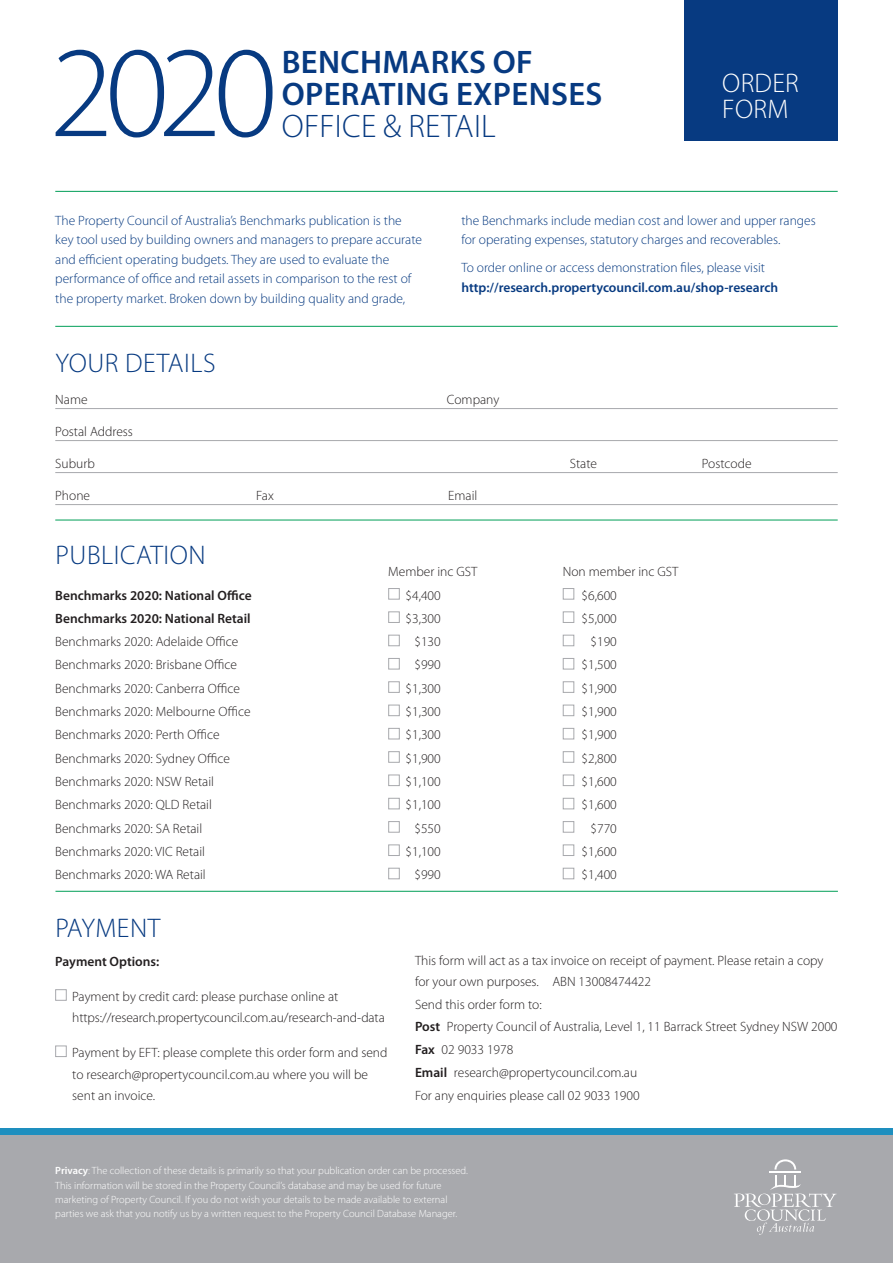
<style>
.page{position:relative;width:893px;height:1263px;background:#fff}
.page>*{position:absolute;margin:0;border:0;box-sizing:border-box;transform-origin:0 0}
.t1{font:300 130.65px "Myriad Pro";color:#073a81}
.t2{font:600 32.7px/31.8px "Myriad Pro";letter-spacing:.01em;color:#073a81}
.t3{font:300 32.7px "Myriad Pro";letter-spacing:.01em;color:#073a81}
.t4{font:300 27px "Myriad Pro";letter-spacing:.02em;color:#073a81}
.t5{font:300 27px/26.2px "Myriad Pro";letter-spacing:.01em;color:#fff}
.t6{font:300 13.5px/23px "Myriad Pro";color:#231f20}
.t7{font:300 13.5px/19.5px "Myriad Pro";color:#073a81}
.t8{font:600 13.5px "Myriad Pro";color:#231f20}
.t9{font:600 13.5px "Myriad Pro";color:#073a81}
.t10{font:300 10.5px/14.2px "Myriad Pro";color:#fff}
.s1{font-weight:600}
</style>
<div class="page">
<div style="left:685px;top:0;width:153px;height:140px;background:#073a81"></div>
<div style="left:0;top:1134px;width:893px;height:129px;background:#a8a9ad"></div>
<div style="left:0;top:1128px;width:893px;height:7px;background:#1e8fbf"></div>
<hr style="left:55px;top:408px;width:783px;height:1px;background:#a8a9ad">
<hr style="left:55px;top:440px;width:783px;height:1px;background:#a8a9ad">
<hr style="left:55px;top:472px;width:783px;height:1px;background:#a8a9ad">
<hr style="left:55px;top:504px;width:783px;height:1px;background:#a8a9ad">
<div style="left:388px;top:588px;width:12px;height:11px;border:1px solid #a8a9ad"></div>
<div style="left:563px;top:588px;width:11px;height:11px;border:1px solid #a8a9ad"></div>
<div style="left:388px;top:611px;width:12px;height:12px;border:1px solid #a8a9ad"></div>
<div style="left:563px;top:611px;width:11px;height:12px;border:1px solid #a8a9ad"></div>
<div style="left:388px;top:635px;width:12px;height:11px;border:1px solid #a8a9ad"></div>
<div style="left:563px;top:635px;width:11px;height:11px;border:1px solid #a8a9ad"></div>
<div style="left:388px;top:658px;width:12px;height:11px;border:1px solid #a8a9ad"></div>
<div style="left:563px;top:658px;width:11px;height:11px;border:1px solid #a8a9ad"></div>
<div style="left:388px;top:681px;width:12px;height:12px;border:1px solid #a8a9ad"></div>
<div style="left:563px;top:681px;width:11px;height:12px;border:1px solid #a8a9ad"></div>
<div style="left:388px;top:705px;width:12px;height:11px;border:1px solid #a8a9ad"></div>
<div style="left:563px;top:705px;width:11px;height:11px;border:1px solid #a8a9ad"></div>
<div style="left:388px;top:728px;width:12px;height:11px;border:1px solid #a8a9ad"></div>
<div style="left:563px;top:728px;width:11px;height:11px;border:1px solid #a8a9ad"></div>
<div style="left:388px;top:751px;width:12px;height:12px;border:1px solid #a8a9ad"></div>
<div style="left:563px;top:751px;width:11px;height:12px;border:1px solid #a8a9ad"></div>
<div style="left:388px;top:775px;width:12px;height:11px;border:1px solid #a8a9ad"></div>
<div style="left:563px;top:775px;width:11px;height:11px;border:1px solid #a8a9ad"></div>
<div style="left:388px;top:798px;width:12px;height:11px;border:1px solid #a8a9ad"></div>
<div style="left:563px;top:798px;width:11px;height:11px;border:1px solid #a8a9ad"></div>
<div style="left:388px;top:821px;width:12px;height:11px;border:1px solid #a8a9ad"></div>
<div style="left:563px;top:821px;width:11px;height:11px;border:1px solid #a8a9ad"></div>
<div style="left:388px;top:844px;width:12px;height:12px;border:1px solid #a8a9ad"></div>
<div style="left:563px;top:844px;width:11px;height:12px;border:1px solid #a8a9ad"></div>
<div style="left:388px;top:868px;width:12px;height:11px;border:1px solid #a8a9ad"></div>
<div style="left:563px;top:868px;width:11px;height:11px;border:1px solid #a8a9ad"></div>
<hr style="left:55px;top:191px;width:783px;height:1px;background:#009e57">
<hr style="left:55px;top:326px;width:783px;height:1px;background:#009e57">
<hr style="left:55px;top:520px;width:783px;height:1px;background:#009e57">
<hr style="left:55px;top:891px;width:783px;height:1px;background:#009e57">
<hr style="left:770px;top:1171px;width:31px;height:2px;background:#fff">
<svg style="left:774px;top:1159px;width:22px;height:10px"></svg>
<svg style="left:734px;top:1175px;width:102px;height:60px"></svg>
<div style="left:55px;top:989px;width:12px;height:12px;border:1px solid #a8a9ad"></div>
<div style="left:55px;top:1045px;width:12px;height:12px;border:1px solid #a8a9ad"></div>
<h1 class="t1" style="left:50px;top:21px;width:229px">2020</h1>
<h2 class="t2" style="left:282px;top:47px;width:322px">BENCHMARKS OF<br>OPERATING EXPENSES</h2>
<h2 class="t3" style="left:282px;top:108px;width:216px">OFFICE &amp; RETAIL</h2>
<h3 class="t5" style="left:722px;top:70px;width:78px">ORDER<br>FORM</h3>
<p class="t7" style="left:55px;top:211px;width:368px">The Property Council of Australia’s Benchmarks publication is the key tool used by building owners and managers to prepare accurate and efficient operating budgets. They are used to evaluate the performance of office and retail assets in comparison to the rest of the property market. Broken down by building quality and grade,</p>
<p class="t7" style="left:461px;top:211px;width:356px">the Benchmarks include median cost and lower and upper ranges for operating expenses, statutory charges and recoverables.</p>
<p class="t7" style="left:461px;top:258px;width:305px">To order online or access demonstration files, please visit</p>
<p class="t9" style="left:461px;top:280px;width:318px">http://research.propertycouncil.com.au/shop-research</p>
<h3 class="t4" style="left:56px;top:348px;width:162px">YOUR DETAILS</h3>
<p class="t6" style="left:55px;top:388px;width:34px">Name</p>
<p class="t6" style="left:447px;top:388px;width:54px">Company</p>
<p class="t6" style="left:55px;top:420px;width:79px">Postal Address</p>
<p class="t6" style="left:55px;top:452px;width:41px">Suburb</p>
<p class="t6" style="left:570px;top:452px;width:29px">State</p>
<p class="t6" style="left:702px;top:452px;width:51px">Postcode</p>
<p class="t6" style="left:55px;top:484px;width:36px">Phone</p>
<p class="t6" style="left:256px;top:484px;width:19px">Fax</p>
<p class="t6" style="left:448px;top:484px;width:31px">Email</p>
<h3 class="t4" style="left:56px;top:541px;width:152px">PUBLICATION</h3>
<p class="t6" style="left:388px;top:560px;width:91px">Member inc GST</p>
<p class="t6" style="left:563px;top:560px;width:117px">Non member inc GST</p>
<p class="t8" style="left:55px;top:587px;width:198px">Benchmarks 2020: National Office</p>
<p class="t6" style="left:405px;top:584px;width:37px">$4,400</p>
<p class="t6" style="left:582px;top:584px;width:37px">$6,600</p>
<p class="t8" style="left:55px;top:611px;width:197px">Benchmarks 2020: National Retail</p>
<p class="t6" style="left:405px;top:607px;width:37px">$3,300</p>
<p class="t6" style="left:582px;top:607px;width:37px">$5,000</p>
<p class="t6" style="left:55px;top:630px;width:185px">Benchmarks 2020: Adelaide Office</p>
<p class="t6" style="left:414px;top:630px;width:28px">$130</p>
<p class="t6" style="left:590px;top:630px;width:28px">$190</p>
<p class="t6" style="left:55px;top:654px;width:183px">Benchmarks 2020: Brisbane Office</p>
<p class="t6" style="left:414px;top:654px;width:28px">$990</p>
<p class="t6" style="left:582px;top:654px;width:37px">$1,500</p>
<p class="t6" style="left:55px;top:677px;width:186px">Benchmarks 2020: Canberra Office</p>
<p class="t6" style="left:405px;top:677px;width:37px">$1,300</p>
<p class="t6" style="left:582px;top:677px;width:37px">$1,900</p>
<p class="t6" style="left:55px;top:700px;width:197px">Benchmarks 2020: Melbourne Office</p>
<p class="t6" style="left:405px;top:700px;width:37px">$1,300</p>
<p class="t6" style="left:582px;top:700px;width:37px">$1,900</p>
<p class="t6" style="left:55px;top:724px;width:166px">Benchmarks 2020: Perth Office</p>
<p class="t6" style="left:405px;top:724px;width:37px">$1,300</p>
<p class="t6" style="left:582px;top:724px;width:37px">$1,900</p>
<p class="t6" style="left:55px;top:747px;width:176px">Benchmarks 2020: Sydney Office</p>
<p class="t6" style="left:405px;top:747px;width:37px">$1,900</p>
<p class="t6" style="left:582px;top:747px;width:37px">$2,800</p>
<p class="t6" style="left:55px;top:770px;width:160px">Benchmarks 2020: NSW Retail</p>
<p class="t6" style="left:405px;top:770px;width:37px">$1,100</p>
<p class="t6" style="left:582px;top:770px;width:37px">$1,600</p>
<p class="t6" style="left:55px;top:793px;width:158px">Benchmarks 2020: QLD Retail</p>
<p class="t6" style="left:405px;top:793px;width:37px">$1,100</p>
<p class="t6" style="left:582px;top:793px;width:37px">$1,600</p>
<p class="t6" style="left:55px;top:817px;width:149px">Benchmarks 2020: SA Retail</p>
<p class="t6" style="left:414px;top:817px;width:28px">$550</p>
<p class="t6" style="left:590px;top:817px;width:28px">$770</p>
<p class="t6" style="left:55px;top:840px;width:151px">Benchmarks 2020: VIC Retail</p>
<p class="t6" style="left:405px;top:840px;width:37px">$1,100</p>
<p class="t6" style="left:582px;top:840px;width:37px">$1,600</p>
<p class="t6" style="left:55px;top:863px;width:152px">Benchmarks 2020: WA Retail</p>
<p class="t6" style="left:414px;top:863px;width:28px">$990</p>
<p class="t6" style="left:582px;top:863px;width:37px">$1,400</p>
<h3 class="t4" style="left:56px;top:913px;width:106px">PAYMENT</h3>
<p class="t8" style="left:55px;top:954px;width:106px">Payment Options:</p>
<p class="t6" style="left:72px;top:985px;width:314px;line-height:21.8px">Payment by credit card: please purchase online at https://research.propertycouncil.com.au/research-and-data</p>
<p class="t6" style="left:72px;top:1042px;width:317px;line-height:21.8px">Payment by EFT: please complete this order form and send to research@propertycouncil.com.au where you will be sent an invoice.</p>
<p class="t6" style="left:415px;top:951px;width:410px;line-height:20.2px">This form will act as a tax invoice on receipt of payment. Please retain a copy for your own purposes. ABN 13008474422</p>
<p class="t6" style="left:415px;top:993px;width:424px">Send this order form to:<br><span class="s1">Post</span> Property Council of Australia, Level 1, 11 Barrack Street Sydney NSW 2000<br><span class="s1">Fax</span> 02 9033 1978<br><span class="s1">Email</span> research@propertycouncil.com.au<br>For any enquiries please call 02 9033 1900</p>
<p class="t10" style="left:55px;top:1164px;width:414px"><span class="s1">Privacy</span>: The collection of these details is primarily so that your publication order can be processed.<br>This information will be stored in the Property Council’s database and may be used for future marketing of Property Council. If you do not wish your details to be made available to external parties we ask that you notify us by a written request to the Property Council Database Manager.</p>
</div>
